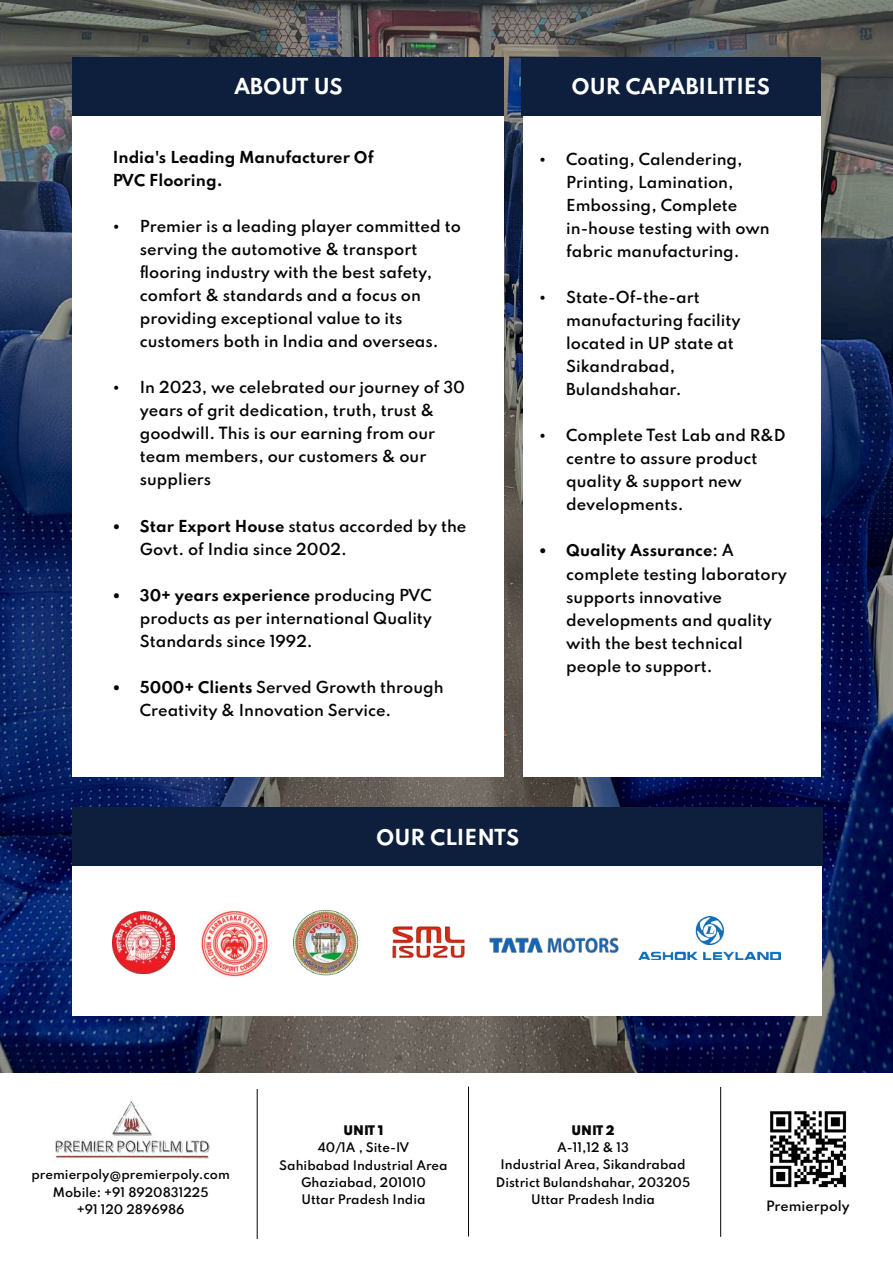
<style>
.page{position:relative;width:893px;height:1263px;background:#fff}
.page>*{position:absolute;margin:0;border:0;box-sizing:border-box;transform-origin:0 0}
.t1{font:700 19.5px "Spartan";color:#fff}
.t2{font:600 14.7px/23.1px "Spartan";color:#050504}
.t3{font:700 14.7px/23.1px "Spartan";color:#050504}
.t4{font:600 12.6px "Spartan";color:#050504}
.t5{font:600 11.7px/17.2px "Spartan";color:#050504;text-align:center}
.t6{font:900 11.7px "Spartan";color:#050504}
.s1{font-weight:700}
</style>
<div class="page">
<img style="left:0;top:0;width:893px;height:1072px">
<div style="left:73px;top:812px;width:749px;height:203px;background:#fff"></div>
<div style="left:73px;top:103px;width:431px;height:673px;background:#fff"></div>
<div style="left:523px;top:103px;width:297px;height:673px;background:#fff"></div>
<img style="left:55px;top:1101px;width:154px;height:58px">
<hr style="left:257px;top:1089px;width:1px;height:150px;background:#050504">
<hr style="left:468px;top:1086px;width:1px;height:150px;background:#050504">
<hr style="left:720px;top:1087px;width:1px;height:150px;background:#050504">
<img style="left:770px;top:1111px;width:77px;height:77px">
<div style="left:73px;top:807px;width:750px;height:59px;background:#0d1f3d"></div>
<div style="left:73px;top:57px;width:431px;height:59px;background:#0d1f3d"></div>
<div style="left:521px;top:57px;width:299px;height:59px;background:#0d1f3d"></div>
<img style="left:638px;top:917px;width:143px;height:42px">
<img style="left:293px;top:909px;width:66px;height:67px">
<img style="left:490px;top:938px;width:128px;height:14px">
<img style="left:201px;top:910px;width:70px;height:68px">
<img style="left:112px;top:911px;width:63px;height:63px">
<img style="left:392px;top:926px;width:98px;height:32px">
<h1 class="t1" style="left:234px;top:71px;width:110px">ABOUT US</h1>
<h1 class="t1" style="left:571px;top:72px;width:200px">OUR CAPABILITIES</h1>
<p class="t3" style="left:113px;top:145px;width:262px">India's Leading Manufacturer Of<br>PVC Flooring.</p>
<p class="t2" style="left:140px;top:214px;width:322px;text-indent:-27px">• Premier is a leading player committed to serving the automotive &amp; transport flooring industry with the best safety, comfort &amp; standards and a focus on providing exceptional value to its customers both in India and overseas.</p>
<p class="t2" style="left:140px;top:375px;width:327px;text-indent:-27px">• In 2023, we celebrated our journey of 30 years of grit dedication, truth, trust &amp; goodwill. This is our earning from our team members, our customers &amp; our suppliers</p>
<p class="t2" style="left:140px;top:514px;width:328px;text-indent:-27px"><span class="s1">• Star Export House</span> status accorded by the<br>Govt. of India since 2002.</p>
<p class="t2" style="left:140px;top:583px;width:294px;text-align:justify;text-indent:-27px"><span class="s1">• 30+ years experience</span> producing PVC products as per international Quality Standards since 1992.</p>
<p class="t2" style="left:140px;top:675px;width:305px;text-indent:-27px"><span class="s1">• 5000+ Clients</span> Served Growth through<br>Creativity &amp; Innovation Service.</p>
<p class="t2" style="left:566px;top:147px;width:205px;text-indent:-27px">• Coating, Calendering,<br>Printing, Lamination,<br>Embossing, Complete in-house testing with own fabric manufacturing.</p>
<p class="t2" style="left:566px;top:285px;width:176px;text-indent:-27px">• State-Of-the-art manufacturing facility located in UP state at<br>Sikandrabad,<br>Bulandshahar.</p>
<p class="t2" style="left:566px;top:423px;width:221px;text-indent:-27px">• Complete Test Lab and R&amp;D centre to assure product quality &amp; support new developments.</p>
<p class="t2" style="left:566px;top:538px;width:222px;text-indent:-27px"><span class="s1">• Quality Assurance</span>: A complete testing laboratory supports innovative developments and quality with the best technical people to support.</p>
<h1 class="t1" style="left:376px;top:821px;width:145px">OUR CLIENTS</h1>
<p class="t5" style="left:31px;top:1165px;width:200px">premierpoly@premierpoly.com<br>Mobile: +91 8920831225<br>+91 120 2896986</p>
<p class="t6" style="left:343px;top:1121px;width:42px">UNIT 1</p>
<p class="t5" style="left:279px;top:1138px;width:170px">40/1A , Site-IV<br>Sahibabad Industrial Area<br>Ghaziabad, 201010<br>Uttar Pradesh India</p>
<p class="t6" style="left:571px;top:1121px;width:45px">UNIT 2</p>
<p class="t5" style="left:496px;top:1138px;width:196px">A-11,12 &amp; 13<br>Industrial Area, Sikandrabad<br>District Bulandshahar, 203205<br>Uttar Pradesh India</p>
<p class="t4" style="left:766px;top:1196px;width:85px">Premierpoly</p>
</div>
